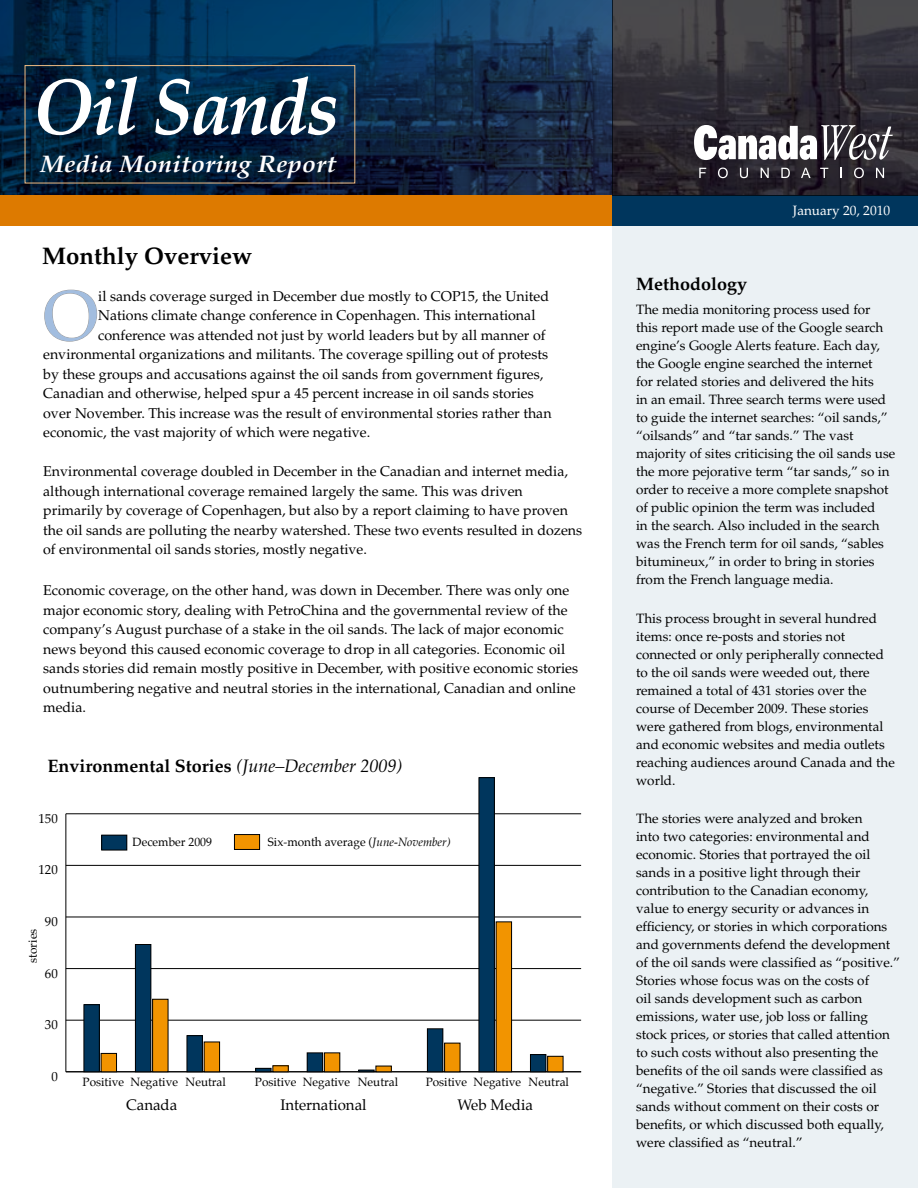
<style>
.page{position:relative;width:918px;height:1188px;background:#fff}
.page>*{position:absolute;margin:0;border:0;box-sizing:border-box;transform-origin:0 0}
.t1{font:italic 700 79.35px "Palatino LT Std";letter-spacing:-.035em;color:#fff;scale:.93 1}
.t2{font:69.9px "Palatino LT Std";color:#a2bddf}
.t3{font:italic 700 24px "Palatino LT Std";letter-spacing:.01em;color:#fff;scale:1.05 1}
.t4{font:700 24px "Palatino LT Std";color:#000}
.t5{font:700 18px "Palatino LT Std";color:#000}
.t6{font:15px "Palatino";color:#000}
.t7{font:14.25px/19.5px "Palatino LT Std";color:#000}
.t8{font:13.5px/18px "Palatino LT Std";color:#000}
.t9{font:13.5px "Palatino LT Std";color:#fff}
.t10{font:12.9px "Palatino";color:#000}
.t11{font:11.85px "Palatino";color:#000}
.s1{font-weight:400;font-style:italic}
.s2{font-style:italic}
</style>
<div class="page">
<div style="left:613px;top:226px;width:305px;height:962px;background:#ebf1f4"></div>
<svg style="left:44px;top:289px;width:53px;height:53px"></svg>
<svg style="left:0;top:0;width:613px;height:195px;background:#092a4a"></svg>
<div style="left:0;top:195px;width:613px;height:31px;background:#dd7a00"></div>
<div style="left:613px;top:195px;width:305px;height:31px;background:#00365d"></div>
<svg style="left:613px;top:0;width:305px;height:195px;background:#322f36"></svg>
<svg style="left:694px;top:125px;width:199px;height:35px"></svg>
<svg style="left:699px;top:168px;width:7px;height:10px"></svg>
<svg style="left:718px;top:168px;width:10px;height:10px"></svg>
<svg style="left:740px;top:168px;width:8px;height:10px"></svg>
<svg style="left:761px;top:168px;width:8px;height:10px"></svg>
<svg style="left:781px;top:168px;width:9px;height:10px"></svg>
<svg style="left:801px;top:168px;width:10px;height:10px"></svg>
<svg style="left:820px;top:168px;width:8px;height:10px"></svg>
<svg style="left:840px;top:168px;width:2px;height:10px"></svg>
<svg style="left:854px;top:168px;width:10px;height:10px"></svg>
<svg style="left:876px;top:168px;width:8px;height:10px"></svg>
<div style="left:25px;top:65px;width:330px;height:118px;border:1px solid #f0bc84"></div>
<div style="left:102px;top:835px;width:25px;height:15px;background:#00365d"></div>
<div style="left:101px;top:835px;width:26px;height:15px;border:1px solid #000"></div>
<div style="left:234px;top:835px;width:26px;height:14px;background:#f29400"></div>
<div style="left:234px;top:834px;width:26px;height:16px;border:1px solid #000"></div>
<hr style="left:66px;top:814px;width:1px;height:258px;background:#000">
<hr style="left:66px;top:1072px;width:515px;height:1px;background:#000">
<hr style="left:66px;top:1020px;width:515px;height:1px;background:#000">
<hr style="left:66px;top:968px;width:515px;height:1px;background:#000">
<hr style="left:66px;top:917px;width:515px;height:1px;background:#000">
<hr style="left:66px;top:865px;width:515px;height:1px;background:#000">
<hr style="left:66px;top:814px;width:515px;height:1px;background:#000">
<div style="left:204px;top:1042px;width:16px;height:30px;background:#f29400"></div>
<div style="left:204px;top:1042px;width:16px;height:30px;border:1px solid #000"></div>
<div style="left:376px;top:1066px;width:15px;height:6px;background:#f29400"></div>
<div style="left:548px;top:1056px;width:15px;height:16px;background:#f29400"></div>
<div style="left:547px;top:1056px;width:16px;height:16px;border:1px solid #000"></div>
<div style="left:187px;top:1036px;width:15px;height:36px;background:#00365d"></div>
<div style="left:187px;top:1035px;width:16px;height:37px;border:1px solid #000"></div>
<svg style="left:358px;top:1070px;width:16px;height:2px"></svg>
<div style="left:530px;top:1055px;width:16px;height:17px;background:#00365d"></div>
<div style="left:530px;top:1054px;width:16px;height:18px;border:1px solid #000"></div>
<div style="left:153px;top:999px;width:15px;height:73px;background:#f29400"></div>
<div style="left:152px;top:999px;width:16px;height:73px;border:1px solid #000"></div>
<div style="left:324px;top:1053px;width:16px;height:19px;background:#f29400"></div>
<div style="left:324px;top:1053px;width:16px;height:19px;border:1px solid #000"></div>
<div style="left:496px;top:922px;width:16px;height:150px;background:#f29400"></div>
<div style="left:496px;top:922px;width:16px;height:150px;border:1px solid #000"></div>
<div style="left:135px;top:945px;width:16px;height:127px;background:#00365d"></div>
<div style="left:135px;top:944px;width:16px;height:128px;border:1px solid #000"></div>
<div style="left:307px;top:1053px;width:16px;height:19px;background:#00365d"></div>
<div style="left:307px;top:1053px;width:16px;height:19px;border:1px solid #000"></div>
<div style="left:479px;top:778px;width:15px;height:294px;background:#00365d"></div>
<div style="left:479px;top:777px;width:16px;height:295px;border:1px solid #000"></div>
<div style="left:101px;top:1053px;width:16px;height:19px;background:#f29400"></div>
<div style="left:101px;top:1053px;width:16px;height:19px;border:1px solid #000"></div>
<div style="left:273px;top:1066px;width:15px;height:6px;background:#f29400"></div>
<div style="left:445px;top:1043px;width:15px;height:29px;background:#f29400"></div>
<div style="left:444px;top:1043px;width:16px;height:29px;border:1px solid #000"></div>
<div style="left:84px;top:1005px;width:15px;height:67px;background:#00365d"></div>
<div style="left:84px;top:1004px;width:16px;height:68px;border:1px solid #000"></div>
<div style="left:255px;top:1068px;width:16px;height:4px;border:1px solid #000"></div>
<div style="left:427px;top:1029px;width:16px;height:43px;background:#00365d"></div>
<div style="left:427px;top:1029px;width:16px;height:43px;border:1px solid #000"></div>
<h1 class="t1" style="left:32px;top:60px;width:331px">Oil Sands</h1>
<h3 class="t3" style="left:40px;top:149px;width:283px">Media Monitoring Report</h3>
<h3 class="t4" style="left:42px;top:242px;width:211px">Monthly Overview</h3>
<h2 class="t2" style="left:43px;top:275px;width:56px">O</h2>
<p class="t7" style="left:98px;top:286px;width:452px">il sands coverage surged in December due mostly to COP15, the United</p>
<p class="t7" style="left:98px;top:306px;width:439px">Nations climate change conference in Copenhagen. This international</p>
<p class="t7" style="left:98px;top:325px;width:449px">conference was attended not just by world leaders but by all manner of</p>
<p class="t7" style="left:43px;top:345px;width:506px">environmental organizations and militants. The coverage spilling out of protests</p>
<p class="t7" style="left:43px;top:364px;width:502px">by these groups and accusations against the oil sands from government figures,</p>
<p class="t7" style="left:43px;top:384px;width:492px">Canadian and otherwise, helped spur a 45 percent increase in oil sands stories</p>
<p class="t7" style="left:43px;top:403px;width:510px">over November. This increase was the result of environmental stories rather than</p>
<p class="t7" style="left:43px;top:423px;width:329px">economic, the vast majority of which were negative.</p>
<p class="t7" style="left:43px;top:462px;width:540px">Environmental coverage doubled in December in the Canadian and internet media, although international coverage remained largely the same. This was driven primarily by coverage of Copenhagen, but also by a report claiming to have proven the oil sands are polluting the nearby watershed. These two events resulted in dozens of environmental oil sands stories, mostly negative.</p>
<p class="t7" style="left:43px;top:581px;width:536px">Economic coverage, on the other hand, was down in December. There was only one major economic story, dealing with PetroChina and the governmental review of the company’s August purchase of a stake in the oil sands. The lack of major economic news beyond this caused economic coverage to drop in all categories. Economic oil sands stories did remain mostly positive in December, with positive economic stories outnumbering negative and neutral stories in the international, Canadian and online media.</p>
<h3 class="t5" style="left:47px;top:755px;width:357px">Environmental Stories <span class="s1">(June–December 2009)</span></h3>
<p class="t10" style="left:39px;top:808px;width:21px">150</p>
<p class="t10" style="left:39px;top:859px;width:21px">120</p>
<p class="t11" style="left:23px;top:963px;width:36px;rotate:-90deg">stories</p>
<p class="t10" style="left:45px;top:911px;width:14px">90</p>
<p class="t10" style="left:45px;top:963px;width:14px">60</p>
<p class="t10" style="left:45px;top:1014px;width:14px">30</p>
<p class="t10" style="left:51px;top:1066px;width:8px">0</p>
<p class="t11" style="left:133px;top:832px;width:81px">December 2009</p>
<p class="t11" style="left:268px;top:832px;width:185px">Six-month average (<span class="s2">June-November)</span></p>
<p class="t11" style="left:83px;top:1073px;width:145px">Positive Negative Neutral</p>
<p class="t11" style="left:255px;top:1073px;width:145px">Positive Negative Neutral</p>
<p class="t11" style="left:426px;top:1073px;width:145px">Positive Negative Neutral</p>
<p class="t6" style="left:126px;top:1092px;width:53px">Canada</p>
<p class="t6" style="left:280px;top:1092px;width:88px">International</p>
<p class="t6" style="left:458px;top:1092px;width:77px">Web Media</p>
<p class="t9" style="left:793px;top:202px;width:99px">January 20, 2010</p>
<h3 class="t5" style="left:636px;top:273px;width:113px">Methodology</h3>
<p class="t8" style="left:636px;top:301px;width:261px">The media monitoring process used for this report made use of the Google search engine’s Google Alerts feature. Each day, the Google engine searched the internet<br>for related stories and delivered the hits<br>in an email. Three search terms were used to guide the internet searches: “oil sands,” “oilsands” and “tar sands.” The vast majority of sites criticising the oil sands use the more pejorative term “tar sands,” so in order to receive a more complete snapshot of public opinion the term was included<br>in the search. Also included in the search was the French term for oil sands, “sables bitumineux,” in order to bring in stories from the French language media.</p>
<p class="t8" style="left:636px;top:609px;width:260px">This process brought in several hundred items: once re-posts and stories not connected or only peripherally connected to the oil sands were weeded out, there remained a total of 431 stories over the course of December 2009. These stories were gathered from blogs, environmental and economic websites and media outlets reaching audiences around Canada and the world.</p>
<p class="t8" style="left:636px;top:809px;width:265px">The stories were analyzed and broken<br>into two categories: environmental and economic. Stories that portrayed the oil sands in a positive light through their contribution to the Canadian economy, value to energy security or advances in efficiency, or stories in which corporations and governments defend the development of the oil sands were classified as “positive.” Stories whose focus was on the costs of<br>oil sands development such as carbon emissions, water use, job loss or falling stock prices, or stories that called attention to such costs without also presenting the benefits of the oil sands were classified as “negative.” Stories that discussed the oil sands without comment on their costs or benefits, or which discussed both equally, were classified as “neutral.”</p>
</div>
